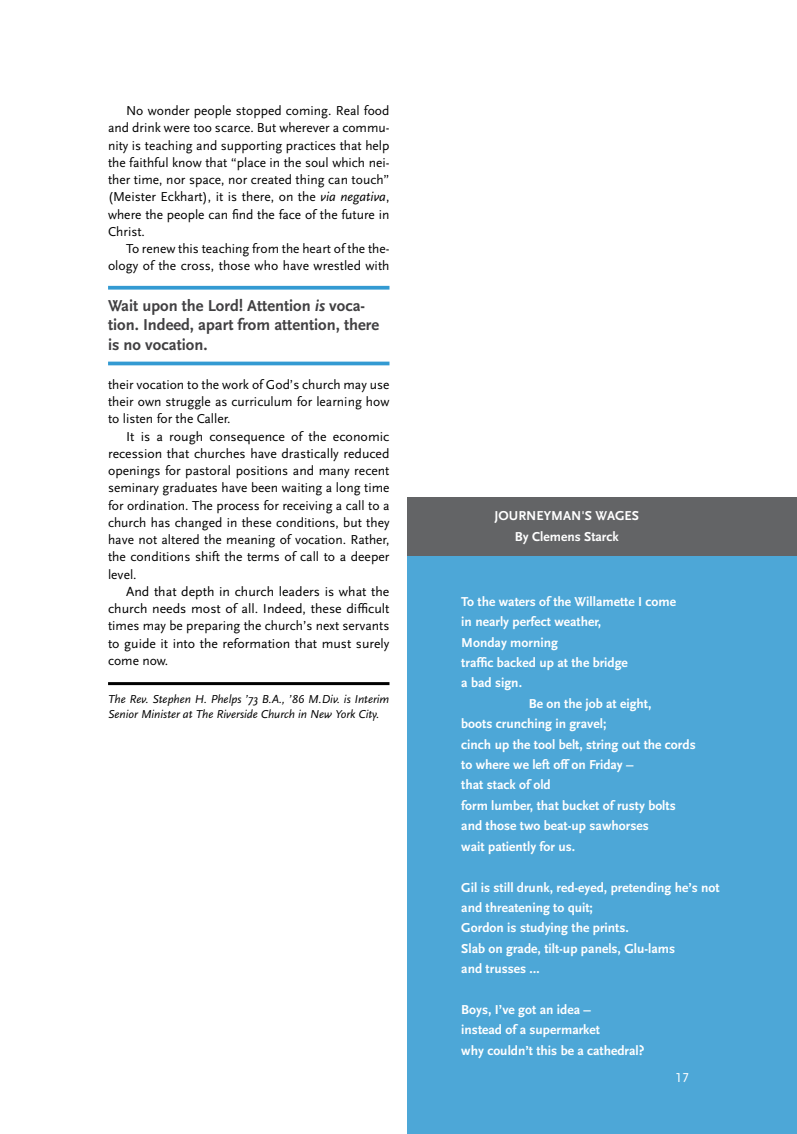
<style>
.page{position:relative;width:797px;height:1134px;background:#fff}
.page>*{position:absolute;margin:0;border:0;box-sizing:border-box;transform-origin:0 0}
.t1{font:700 16.5px/19.5px "Scala Sans";color:#414042}
.t2{font:13.5px/17.2px "Scala Sans";color:#000;text-align:justify}
.t3{font:700 13.5px/20.4px "Scala Sans";color:#fff}
.t4{font:13.5px "Scala Sans Caps";color:#fff}
.t5{font:italic 12px/15px "Scala Sans";color:#000}
.s1{font-style:italic}
</style>
<div class="page">
<hr style="left:108px;top:682px;width:281px;height:3px;background:#000">
<svg style="left:108px;top:286px;width:281px;height:4px"></svg>
<hr style="left:108px;top:362px;width:281px;height:3px;background:#339ad2">
<div style="left:407px;top:556px;width:389px;height:578px;background:#4da7d7"></div>
<div style="left:407px;top:497px;width:389px;height:59px;background:#636466"></div>
<p class="t2" style="left:108px;top:102px;width:283px;text-indent:18px">No wonder people stopped coming. Real food and drink were too scarce. But wherever a commu&shy;nity is teaching and supporting practices that help the faithful know that “place in the soul which nei&shy;ther time, nor space, nor created thing can touch” (Meister Eckhart), it is there, on the <span class="s1">via negativa</span>, where the people can find the face of the future in Christ.</p>
<p class="t2" style="left:108px;top:240px;width:283px;text-align:right">To renew this teaching from the heart of the the&shy;ology of the cross, those who have wrestled with</p>
<p class="t1" style="left:108px;top:296px;width:272px">Wait upon the Lord! Attention <span class="s1">is</span> voca&shy;tion. I ndeed, apart from attention, there is no vocation.</p>
<p class="t2" style="left:108px;top:376px;width:283px">their vocation to the work of God’s church may use their own struggle as curriculum for learning how to listen for the Caller.</p>
<p class="t2" style="left:108px;top:428px;width:283px;text-indent:18px">It is a rough consequence of the economic recession that churches have drastically reduced openings for pastoral positions and many recent seminary graduates have been waiting a long time for ordination. The process for receiving a call to a church has changed in these conditions, but they have not altered the meaning of vocation. Rather, the conditions shift the terms of call to a deeper level.</p>
<p class="t2" style="left:108px;top:583px;width:283px;text-indent:18px">And that depth in church leaders is what the church needs most of all. Indeed, these difficult times may be preparing the church’s next servants to guide it into the reformation that must surely come now.</p>
<p class="t5" style="left:108px;top:692px;width:283px">The Rev. Stephen H. Phelps ’73 B.A., ’86 M.Div. is Interim<br>Senior Minister at The Riverside Church in New York City.</p>
<p class="t3" style="left:494px;top:506px;width:146px;text-align:center">JOU RNEYMAN 'S WAGES<br>By Clemens Starck</p>
<p class="t3" style="left:461px;top:592px;width:216px">To the waters of the Willamette I come</p>
<p class="t3" style="left:461px;top:612px;width:141px">in nearly perfect weather,</p>
<p class="t3" style="left:461px;top:632px;width:98px">Monday morning</p>
<p class="t3" style="left:461px;top:653px;width:168px">traffic backed up at the bridge</p>
<p class="t3" style="left:461px;top:673px;width:62px">a bad sign.</p>
<p class="t3" style="left:529px;top:694px;width:124px">Be on the job at eight,</p>
<p class="t3" style="left:461px;top:714px;width:147px">boots crunching in gravel;</p>
<p class="t3" style="left:461px;top:734px;width:236px">cinch up the tool belt, string out the cords</p>
<p class="t3" style="left:461px;top:755px;width:174px">to where we left off on Friday –</p>
<p class="t3" style="left:461px;top:775px;width:91px">that stack of old</p>
<p class="t3" style="left:461px;top:796px;width:216px">form lumber, that bucket of rusty bolts</p>
<p class="t3" style="left:461px;top:816px;width:189px">and those two beat-up sawhorses</p>
<p class="t3" style="left:461px;top:836px;width:115px">wait patiently for us.</p>
<p class="t3" style="left:461px;top:877px;width:260px">Gil is still drunk, red-eyed, pretending he’s not and threatening to quit;<br>Gordon is studying the prints.<br>Slab on grade, tilt-up panels, Glu-lams<br>and trusses …</p>
<p class="t3" style="left:461px;top:1000px;width:185px">Boys, I ’ve got an idea –<br>instead of a supermarket<br>why couldn’t this be a cathedral?</p>
<p class="t4" style="left:675px;top:1070px;width:15px">17</p>
</div>
